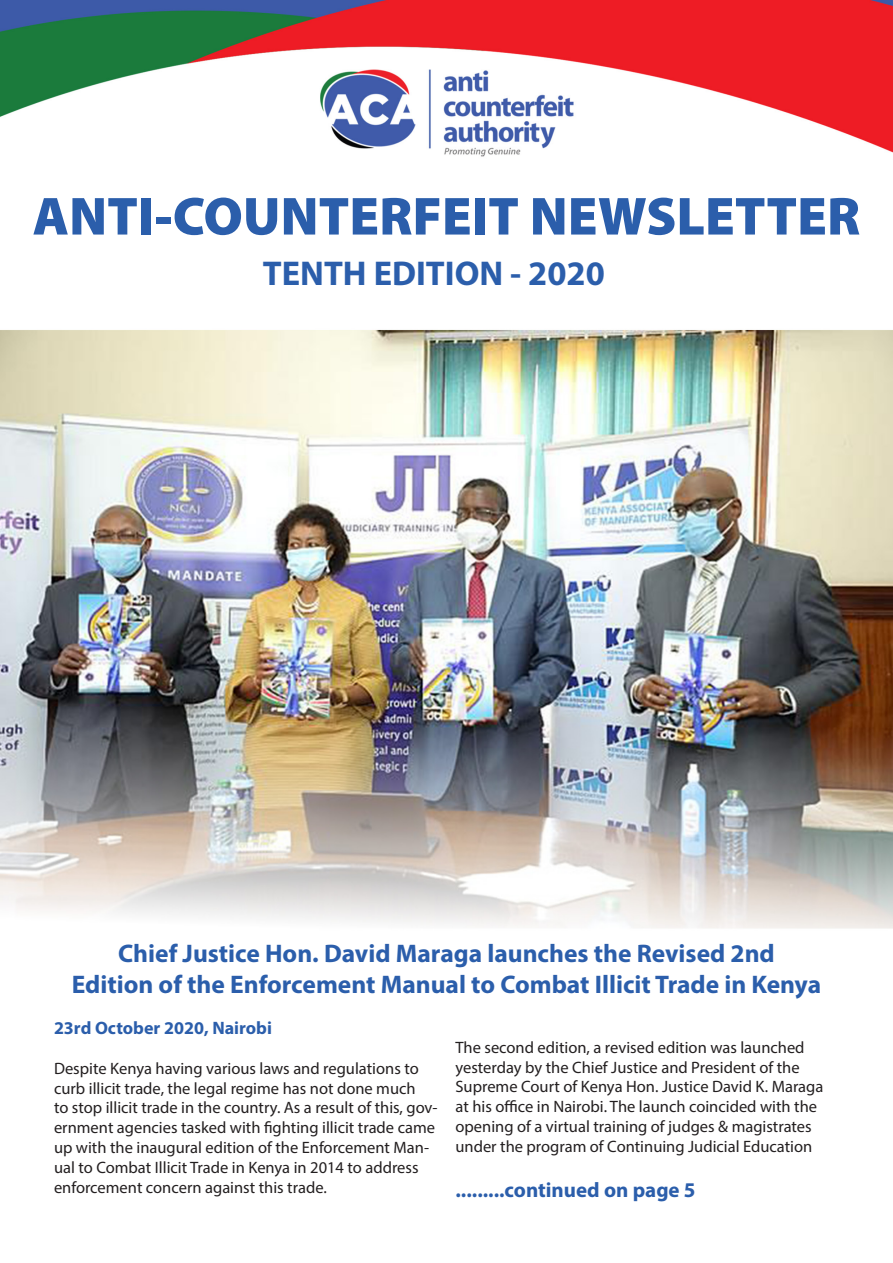
<style>
.page{position:relative;width:893px;height:1263px;background:#fff}
.page>*{position:absolute;margin:0;border:0;box-sizing:border-box;transform-origin:0 0}
.t1{font:54px "Myriad Variable Concept";letter-spacing:.24em;color:#2b5eab}
.t2{font:700 34.5px "Myriad Pro";color:#2b5eab}
.t3{font:700 25.5px "Myriad Pro";color:#2b5eab}
.t4{font:700 21px "Myriad Pro";color:#2b5eab}
.t5{font:700 18px "Myriad Pro";color:#2b5eab}
.t6{font:16.5px/19.8px "Myriad Pro";color:#231f20}
</style>
<div class="page">
<img style="left:0;top:0;width:893px;height:929px">
<p class="t1" style="left:33px;top:185px;width:816px">ANTI-COUNTERFEIT NEWSLETTER</p>
<p class="t2" style="left:263px;top:251px;width:343px">TENTH EDITION - 2020</p>
<p class="t3" style="left:118px;top:937px;width:658px">Chief Justice Hon. David Maraga launches the Revised 2nd</p>
<p class="t3" style="left:72px;top:967px;width:751px">Edition of the Enforcement Manual to Combat Illicit Trade in Kenya</p>
<p class="t5" style="left:54px;top:1016px;width:219px">23rd October 2020, Nairobi</p>
<p class="t6" style="left:54px;top:1058px;width:385px">Despite Kenya having various laws and regulations to curb illicit trade, the legal regime has not done much<br>to stop illicit trade in the country. As a result of this, gov&shy;ernment agencies tasked with fighting illicit trade came up with the inaugural edition of the Enforcement Man&shy;ual to Combat Illicit Trade in Kenya in 2014 to address enforcement concern against this trade.</p>
<p class="t6" style="left:455px;top:1037px;width:369px">The second edition, a revised edition was launched yesterday by the Chief Justice and President of the Supreme Court of Kenya Hon. Justice David K. Maraga at his office in Nairobi. The launch coincided with the opening of a virtual training of judges &amp; magistrates under the program of Continuing Judicial Education</p>
<p class="t4" style="left:455px;top:1176px;width:242px">.........continued on page 5</p>
</div>
